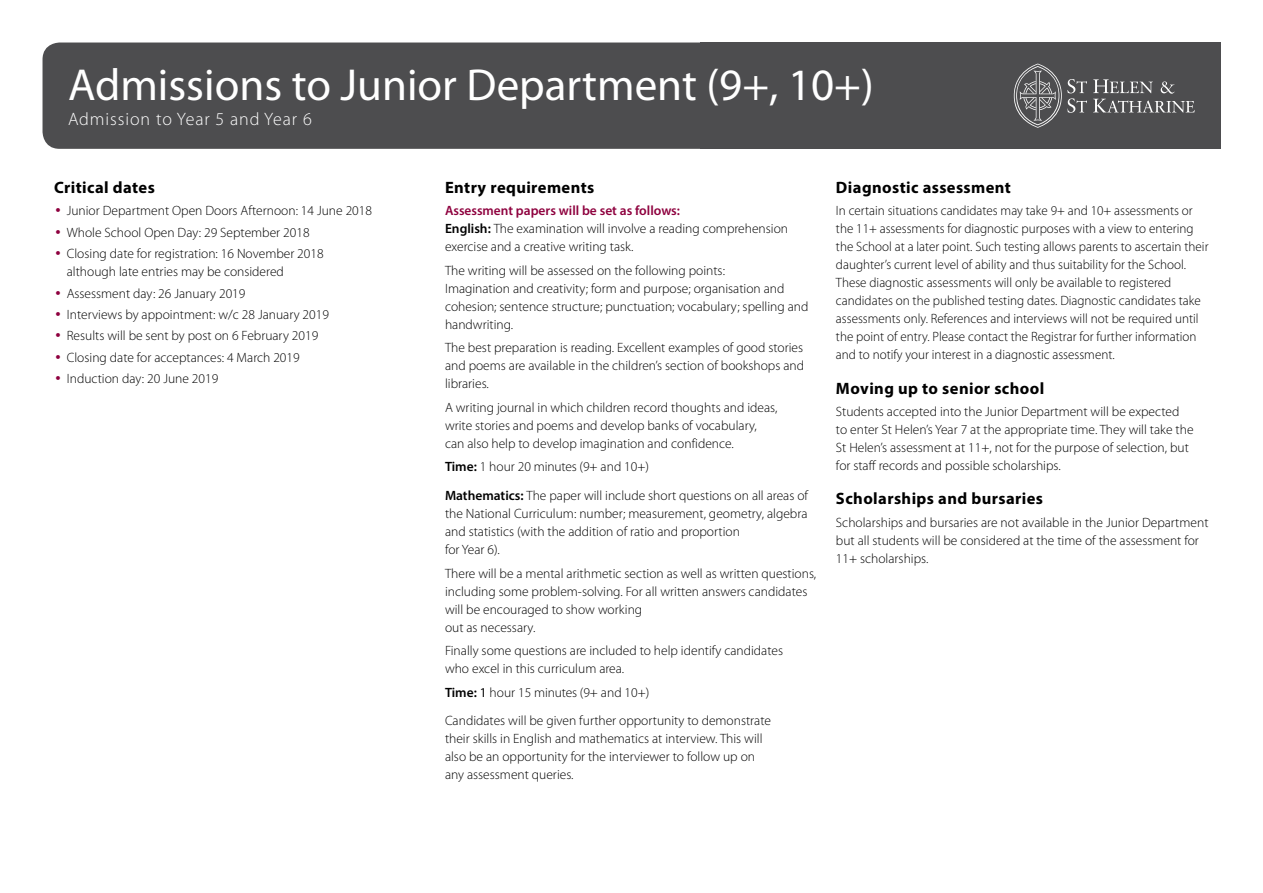
<style>
.page{position:relative;width:1263px;height:893px;background:#fff}
.page>*{position:absolute;margin:0;border:0;box-sizing:border-box;transform-origin:0 0}
.t1{font:45px "Myriad Pro";color:#fff}
.t2{font:300 18px "Myriad Pro";letter-spacing:.05em;color:#fff}
.t3{font:700 16.5px "Myriad Pro";letter-spacing:.025em;color:#000}
.t4{font:300 13.5px/18px "Myriad Pro";color:#000}
.s1{font-family:"Swiss 721 BT";color:#8e003e}
.s2{font-weight:600;color:#8e003e}
.s3{font-weight:600}
.s4{font-weight:400}
</style>
<div class="page">
<div style="left:43px;top:43px;width:1140px;height:106px;background:#4d4d4f;border-radius:17px"></div>
<svg style="left:1013px;top:43px;width:207px;height:106px"></svg>
<svg style="left:1014px;top:64px;width:73px;height:64px"></svg>
<svg style="left:1093px;top:79px;width:102px;height:34px"></svg>
<h1 class="t1" style="left:68px;top:57px;width:807px">Admissions to Junior Department (9+, 10+)</h1>
<h2 class="t2" style="left:68px;top:109px;width:245px">Admission to Year 5 and Year 6</h2>
<p class="t3" style="left:54px;top:177px;width:102px">Critical dates</p>
<p class="t4" style="left:54px;top:202px;width:319px"><span class="s1">•</span> Junior Department Open Doors Afternoon: 14 June 2018</p>
<p class="t4" style="left:54px;top:223px;width:257px"><span class="s1">•</span> Whole School Open Day: 29 September 2018</p>
<p class="t4" style="left:67px;top:245px;width:258px;text-indent:-13px"><span class="s1">•</span> Closing date for registration: 16 November 2018 although late entries may be considered</p>
<p class="t4" style="left:54px;top:284px;width:193px"><span class="s1">•</span> Assessment day: 26 January 2019</p>
<p class="t4" style="left:54px;top:305px;width:276px"><span class="s1">•</span> Interviews by appointment: w/c 28 January 2019</p>
<p class="t4" style="left:54px;top:327px;width:266px"><span class="s1">•</span> Results will be sent by post on 6 February 2019</p>
<p class="t4" style="left:54px;top:348px;width:247px"><span class="s1">•</span> Closing date for acceptances: 4 March 2019</p>
<p class="t4" style="left:54px;top:369px;width:166px"><span class="s1">•</span> Induction day: 20 June 2019</p>
<p class="t3" style="left:445px;top:177px;width:151px">Entry requirements</p>
<p class="t4" style="left:445px;top:202px;width:345px"><span class="s2">Assessment papers will be set as follows:<br></span><span class="s3">English:</span> The examination will involve a reading comprehension exercise and a creative writing task.</p>
<p class="t4" style="left:445px;top:261px;width:365px">The writing will be assessed on the following points:<br>Imagination and creativity; form and purpose; organisation and cohesion; sentence structure; punctuation; vocabulary; spelling and handwriting.</p>
<p class="t4" style="left:445px;top:339px;width:361px;text-align:justify">The best preparation is reading. Excellent examples of good stories and poems are available in the children’s section of bookshops and libraries.</p>
<p class="t4" style="left:445px;top:398px;width:334px">A writing journal in which children record thoughts and ideas, write stories and poems and develop banks of vocabulary, can also help to develop imagination and confidence.</p>
<p class="t4" style="left:445px;top:452px;width:365px;line-height:28.7px"><span class="s3">Time:</span> 1 hour 20 minutes (9+ and 10+)<br><span class="s3">Mathematics:</span> The paper will include short questions on all areas of</p>
<p class="t4" style="left:445px;top:504px;width:364px">the National Curriculum: number; measurement, geometry, algebra and statistics (with the addition of ratio and proportion<br>for Year 6).</p>
<p class="t4" style="left:445px;top:564px;width:373px">There will be a mental arithmetic section as well as written questions, including some problem-solving. For all written answers candidates will be encouraged to show working<br>out as necessary.</p>
<p class="t4" style="left:445px;top:641px;width:340px">Finally some questions are included to help identify candidates who excel in this curriculum area.</p>
<p class="t4" style="left:445px;top:678px;width:327px;line-height:28.7px"><span class="s3">Time:</span> <span class="s4">1</span> hour 15 minutes (9+ and 10+)<br>Candidates will be given further opportunity to demonstrate</p>
<p class="t4" style="left:445px;top:730px;width:319px">their skills in English and mathematics at interview. This will also be an opportunity for the interviewer to follow up on any assessment queries.</p>
<p class="t3" style="left:836px;top:177px;width:176px">Diagnostic assessment</p>
<p class="t4" style="left:836px;top:202px;width:374px">In certain situations candidates may take 9+ and 10+ assessments or the 11+ assessments for diagnostic purposes with a view to entering the School at a later point. Such testing allows parents to ascertain their daughter’s current level of ability and thus suitability for the School.<br>These diagnostic assessments will only be available to registered candidates on the published testing dates. Diagnostic candidates take assessments only. References and interviews will not be required until the point of entry. Please contact the Registrar for further information and to notify your interest in a diagnostic assessment.</p>
<p class="t3" style="left:836px;top:377px;width:210px">Moving up to senior school</p>
<p class="t4" style="left:836px;top:402px;width:359px">Students accepted into the Junior Department will be expected to enter St Helen’s Year 7 at the appropriate time. They will take the St Helen’s assessment at 11+, not for the purpose of selection, but for staff records and possible scholarships.</p>
<p class="t3" style="left:836px;top:488px;width:209px">Scholarships and bursaries</p>
<p class="t4" style="left:836px;top:513px;width:374px">Scholarships and bursaries are not available in the Junior Department but all students will be considered at the time of the assessment for<br>11+ scholarships.</p>
</div>
